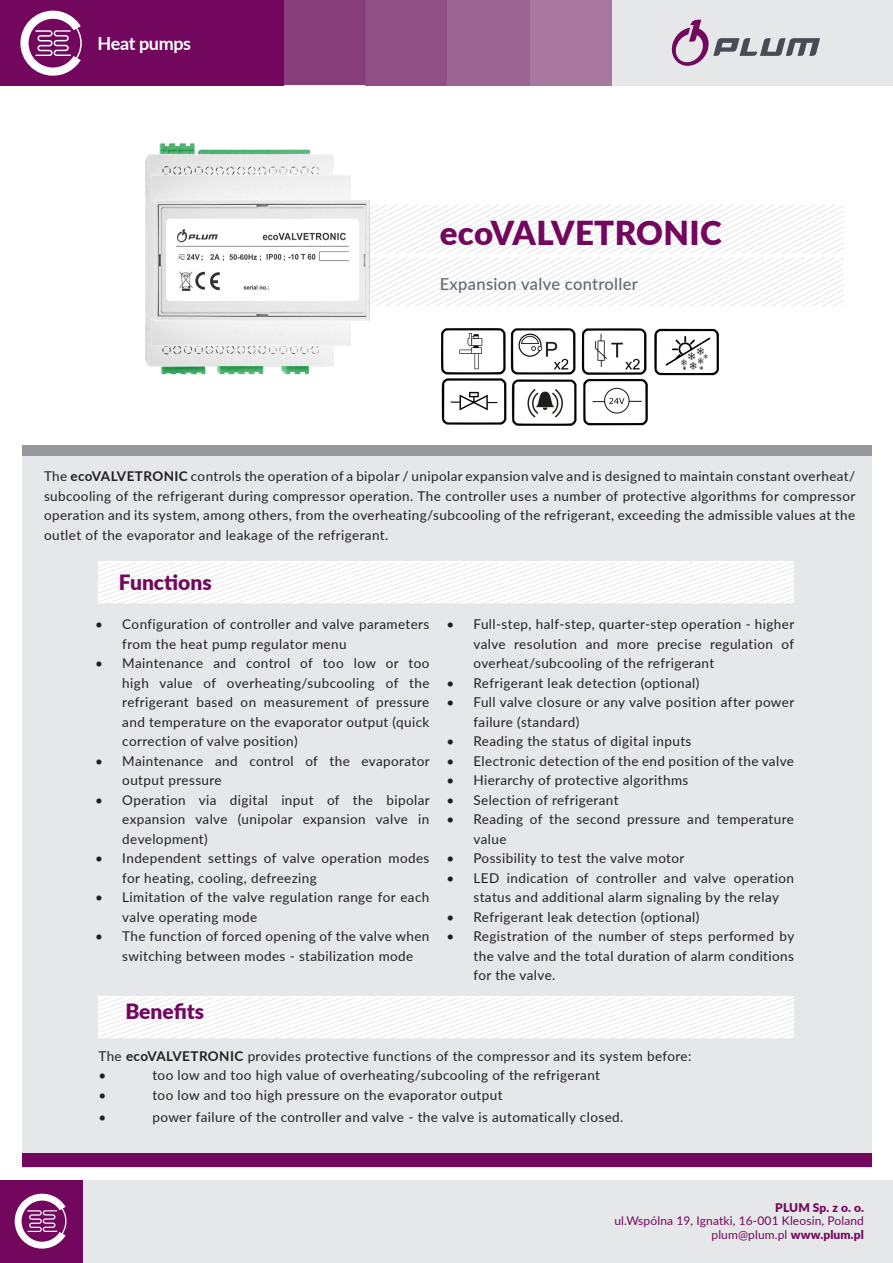
<style>
.page{position:relative;width:893px;height:1263px;background:#fff}
.page>*{position:absolute;margin:0;border:0;box-sizing:border-box;transform-origin:0 0}
.t1{font:900 33px "Lato";letter-spacing:.01em;color:#73075e}
.t2{font:900 21px "Lato";color:#73075e}
.t3{font:700 18px "Lato";letter-spacing:-.02em;color:#fff}
.t4{font:500 16.5px "Lato";letter-spacing:.02em;color:#626873}
.t5{font:13.5px/19.5px "Lato";letter-spacing:.03em;color:#231f20}
.t6{font:12px "Lato";letter-spacing:.01em;color:#73075e}
.t7{font:900 12px "Lato";letter-spacing:.005em;color:#73075e}
.s1{font-weight:700}
.s2{font-weight:900}
</style>
<div class="page">
<div style="left:22px;top:455px;width:849px;height:705px;background:#e6e7e9"></div>
<div style="left:22px;top:631px;width:849px;height:537px;background:#e6e7e9"></div>
<div style="left:0;top:1180px;width:893px;height:83px;background:#e6e7e9"></div>
<div style="left:0;top:1180px;width:82px;height:83px;background:#73075e"></div>
<div style="left:22px;top:445px;width:849px;height:10px;background:#98979b"></div>
<div style="left:406px;top:0;width:487px;height:85px;background:#e6e7e9"></div>
<div style="left:529px;top:0;width:83px;height:85px;background:#a978a0"></div>
<div style="left:447px;top:0;width:83px;height:85px;background:#9d6592"></div>
<div style="left:365px;top:0;width:82px;height:85px;background:#915083"></div>
<div style="left:283px;top:0;width:82px;height:85px;background:#873d77"></div>
<div style="left:0;top:0;width:283px;height:85px;background:#73075e"></div>
<svg style="left:672px;top:20px;width:148px;height:46px"></svg>
<div style="left:22px;top:1153px;width:849px;height:14px;background:#73075e"></div>
<svg style="left:20px;top:11px;width:61px;height:65px"></svg>
<svg style="left:15px;top:1194px;width:51px;height:54px"></svg>
<svg style="left:395px;top:205px;width:449px;height:101px"></svg>
<div style="left:98px;top:561px;width:696px;height:42px;background:#fff"></div>
<svg style="left:98px;top:563px;width:696px;height:41px"></svg>
<div style="left:98px;top:996px;width:696px;height:42px;background:#fff"></div>
<svg style="left:98px;top:997px;width:696px;height:41px"></svg>
<img style="left:441px;top:328px;width:278px;height:98px">
<img style="left:145px;top:143px;width:250px;height:232px">
<div style="left:166px;top:219px;width:193px;height:82px;background:#fff;border-radius:4px"></div>
<img style="left:177px;top:229px;width:171px;height:61px">
<p class="t3" style="left:98px;top:30px;width:95px">Heat pumps</p>
<p class="t1" style="left:440px;top:208px;width:283px">ecoVALVETRONIC</p>
<p class="t4" style="left:440px;top:272px;width:200px">Expansion valve controller</p>
<p class="t5" style="left:44px;top:466px;width:813px;text-align:justify">The <span class="s1">ecoVALVETRONIC</span> controls the operation of a bipolar / unipolar expansion valve and is designed to maintain constant overheat/ subcooling of the refrigerant during compressor operation. The controller uses a number of protective algorithms for compressor operation and its system, among others, from the overheating/subcooling of the refrigerant, exceeding the admissible values at the outlet of the evaporator and leakage of the refrigerant.</p>
<p class="t2" style="left:119px;top:567px;width:94px">Functions</p>
<p class="t5" style="left:122px;top:614px;width:309px;text-indent:-27px">• Configuration of controller and valve parameters from the heat pump regulator menu</p>
<p class="t5" style="left:122px;top:653px;width:309px;text-align:justify;text-indent:-27px">• Maintenance and control of too low or too high value of overheating/subcooling of the refrigerant based on measurement of pressure and temperature on the evaporator output (quick correction of valve position)</p>
<p class="t5" style="left:122px;top:750px;width:309px;text-indent:-27px">• Maintenance and control of the evaporator output pressure</p>
<p class="t5" style="left:122px;top:789px;width:309px;text-align:justify;text-indent:-27px">• Operation via digital input of the bipolar expansion valve (unipolar expansion valve in development)</p>
<p class="t5" style="left:122px;top:848px;width:309px;text-indent:-27px">• Independent settings of valve operation modes for heating, cooling, defreezing</p>
<p class="t5" style="left:122px;top:887px;width:309px;text-indent:-27px">• Limitation of the valve regulation range for each valve operating mode</p>
<p class="t5" style="left:122px;top:926px;width:309px;text-indent:-27px">• The function of forced opening of the valve when switching between modes - stabilization mode</p>
<p class="t2" style="left:125px;top:995px;width:80px">Benefits</p>
<p class="t5" style="left:473px;top:614px;width:322px;text-align:justify;text-indent:-27px">• Full-step, half-step, quarter-step operation - higher valve resolution and more precise regulation of overheat/subcooling of the refrigerant</p>
<p class="t5" style="left:446px;top:672px;width:254px">• Refrigerant leak detection (optional)</p>
<p class="t5" style="left:473px;top:692px;width:322px;text-indent:-27px">• Full valve closure or any valve position after power failure (standard)</p>
<p class="t5" style="left:446px;top:731px;width:246px">• Reading the status of digital inputs</p>
<p class="t5" style="left:446px;top:750px;width:349px">• Electronic detection of the end position of the valve</p>
<p class="t5" style="left:446px;top:770px;width:243px">• Hierarchy of protective algorithms</p>
<p class="t5" style="left:446px;top:789px;width:174px">• Selection of refrigerant</p>
<p class="t5" style="left:473px;top:809px;width:322px;text-indent:-27px">• Reading of the second pressure and temperature value</p>
<p class="t5" style="left:446px;top:848px;width:239px">• Possibility to test the valve motor</p>
<p class="t5" style="left:473px;top:867px;width:322px;text-indent:-27px">• LED indication of controller and valve operation status and additional alarm signaling by the relay</p>
<p class="t5" style="left:446px;top:906px;width:254px">• Refrigerant leak detection (optional)</p>
<p class="t5" style="left:473px;top:926px;width:322px;text-align:justify;text-indent:-27px">• Registration of the number of steps performed by the valve and the total duration of alarm conditions for the valve.</p>
<p class="t5" style="left:98px;top:1045px;width:595px">The <span class="s1">ecoVALVETRONIC</span> provides protective functions of the compressor and its system before:</p>
<p class="t5" style="left:98px;top:1065px;width:9px">•</p>
<p class="t5" style="left:152px;top:1065px;width:449px">too low and too high value of overheating/subcooling of the refrigerant</p>
<p class="t5" style="left:98px;top:1084px;width:9px">•</p>
<p class="t5" style="left:152px;top:1084px;width:352px">too low and too high pressure on the evaporator output</p>
<p class="t5" style="left:98px;top:1107px;width:9px">•</p>
<p class="t5" style="left:152px;top:1107px;width:472px">power failure of the controller and valve - the valve is automatically closed.</p>
<p class="t7" style="left:775px;top:1198px;width:90px">PLUM Sp. z o. o.</p>
<p class="t6" style="left:614px;top:1212px;width:251px">ul.Wspólna 19, Ignatki, 16-001 Kleosin, Poland</p>
<p class="t6" style="left:711px;top:1226px;width:154px">plum@plum.pl <span class="s2">www.plum.pl</span></p>
</div>
